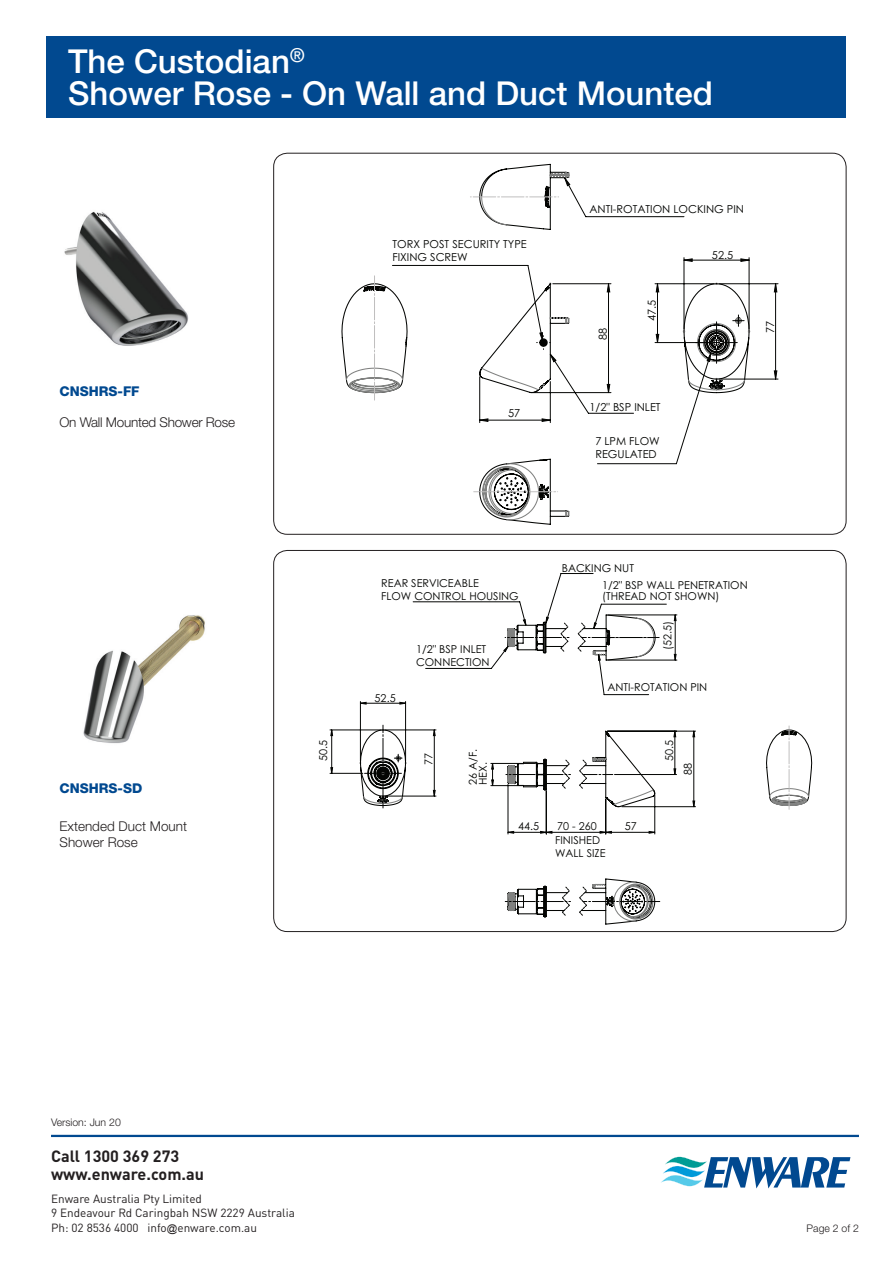
<style>
.page{position:relative;width:893px;height:1263px;background:#fff}
.page>*{position:absolute;margin:0;border:0;box-sizing:border-box;transform-origin:0 0}
.t1{font:500 33px/31.5px "Helvetica Neue LT Std";color:#fff}
.t2{font:700 16.2px/17.7px "DIN Pro";color:#231f20}
.t3{font:300 13.5px/16.5px "Helvetica Neue LT Std";color:#231f20}
.t4{font:300 13.5px "Helvetica Neue LT Std";letter-spacing:-.02em;color:#231f20}
.t5{font:800 13.5px "Helvetica Neue LT Std";color:#014990}
.t6{font:11.7px/14.7px "DIN Pro";color:#231f20}
.t7{font:10.95px/13.2px "Century Gothic";color:#040503}
.t8{font:10.8px/13px "Century Gothic";color:#040503}
.t9{font:300 10.5px "Helvetica Neue LT Std";color:#231f20}
.s1{font-family:"Arial";font-size:10.5px}
</style>
<div class="page">
<div style="left:47px;top:36px;width:799px;height:82px;background:#014990"></div>
<hr style="left:51px;top:1135px;width:808px;height:2px;background:#014990">
<svg style="left:661px;top:1157px;width:189px;height:31px"></svg>
<svg style="left:392px;top:257px;width:386px;height:207px"></svg>
<svg style="left:341px;top:276px;width:67px;height:124px"></svg>
<svg style="left:474px;top:458px;width:96px;height:67px"></svg>
<svg style="left:480px;top:419px;width:70px;height:2px"></svg>
<svg style="left:684px;top:259px;width:65px;height:2px"></svg>
<svg style="left:774px;top:284px;width:3px;height:95px"></svg>
<svg style="left:479px;top:281px;width:272px;height:113px"></svg>
<svg style="left:470px;top:164px;width:214px;height:66px"></svg>
<svg style="left:358px;top:725px;width:50px;height:83px"></svg>
<svg style="left:379px;top:573px;width:288px;height:205px"></svg>
<hr style="left:360px;top:701px;width:1px;height:60px;background:#040503">
<hr style="left:405px;top:701px;width:1px;height:60px;background:#040503">
<hr style="left:385px;top:730px;width:51px;height:1px;background:#040503">
<hr style="left:385px;top:796px;width:51px;height:1px;background:#040503">
<hr style="left:330px;top:730px;width:51px;height:1px;background:#040503">
<hr style="left:330px;top:773px;width:33px;height:1px;background:#040503">
<svg style="left:766px;top:726px;width:46px;height:83px"></svg>
<hr style="left:622px;top:806px;width:73px;height:1px;background:#040503">
<hr style="left:607px;top:731px;width:70px;height:1px;background:#040503">
<hr style="left:614px;top:774px;width:63px;height:1px;background:#040503">
<hr style="left:608px;top:615px;width:69px;height:1px;background:#040503">
<hr style="left:608px;top:660px;width:69px;height:1px;background:#040503">
<svg style="left:361px;top:702px;width:44px;height:2px"></svg>
<svg style="left:331px;top:730px;width:2px;height:43px"></svg>
<svg style="left:674px;top:731px;width:21px;height:76px"></svg>
<svg style="left:674px;top:615px;width:2px;height:45px"></svg>
<svg style="left:425px;top:614px;width:235px;height:311px"></svg>
<img style="left:83px;top:615px;width:122px;height:129px">
<img style="left:64px;top:211px;width:125px;height:135px">
<h1 class="t1" style="left:68px;top:45px;width:646px">The Custodian<sup>®<br></sup>Shower Rose - On Wall and Duct Mounted</h1>
<p class="t5" style="left:60px;top:383px;width:82px">CNSHRS-FF</p>
<p class="t4" style="left:60px;top:414px;width:177px">On Wall Mounted Shower Rose</p>
<p class="t7" style="left:392px;top:237px;width:136px">TORX POST SECURITY TYPE<br>FIXING SCREW</p>
<p class="t7" style="left:508px;top:406px;width:14px">57</p>
<p class="t7" style="left:589px;top:203px;width:156px">ANTI-ROTATION LOCKING PIN</p>
<p class="t7" style="left:596px;top:340px;width:14px;rotate:-90deg">88</p>
<p class="t7" style="left:645px;top:321px;width:23px;rotate:-90deg">47.5</p>
<p class="t7" style="left:712px;top:248px;width:23px">52.5</p>
<p class="t7" style="left:763px;top:333px;width:14px;rotate:-90deg">77</p>
<p class="t7" style="left:590px;top:400px;width:73px">1/2" BSP INLET</p>
<p class="t7" style="left:595px;top:434px;width:66px">7 LPM FLOW<br>REGULATED</p>
<p class="t5" style="left:60px;top:780px;width:84px">CNSHRS-SD</p>
<p class="t3" style="left:60px;top:817px;width:129px">Extended Duct Mount<br>Shower Rose</p>
<p class="t8" style="left:317px;top:761px;width:23px;rotate:-90deg">50.5</p>
<p class="t8" style="left:381px;top:576px;width:139px">REAR SERVICEABLE<br>FLOW CONTROL HOUSING</p>
<p class="t8" style="left:375px;top:691px;width:23px">52.5</p>
<p class="t8" style="left:416px;top:642px;width:75px">1/2" BSP INLET<br>CONNECTION</p>
<p class="t8" style="left:422px;top:765px;width:14px;rotate:-90deg">77</p>
<p class="t8" style="left:468px;top:785px;width:38px;line-height:9.9px;rotate:-90deg">26 A/F.<br>HEX.</p>
<p class="t8" style="left:518px;top:819px;width:23px">44.5</p>
<p class="t8" style="left:562px;top:562px;width:74px">BACKING NUT</p>
<p class="t8" style="left:602px;top:579px;width:147px;line-height:10.6px">1/2" BSP WALL PENETRATION (THREAD NOT SHOWN)</p>
<p class="t8" style="left:661px;top:650px;width:31px;rotate:-90deg">(52.5)</p>
<p class="t8" style="left:607px;top:681px;width:101px">ANTI-ROTATION PIN</p>
<p class="t8" style="left:555px;top:818px;width:46px;line-height:14.4px">70 - 260<br>FINISHED</p>
<p class="t8" style="left:555px;top:846px;width:52px">WALL SIZE</p>
<p class="t8" style="left:625px;top:819px;width:14px">57</p>
<p class="t8" style="left:662px;top:761px;width:23px;rotate:-90deg">50.5</p>
<p class="t8" style="left:681px;top:775px;width:14px;rotate:-90deg">88</p>
<p class="t9" style="left:51px;top:1116px;width:71px">Version: Jun 20</p>
<h2 class="t2" style="left:51px;top:1145px;width:155px">Call 1300 369 273 www.enware.com.au</h2>
<p class="t6" style="left:51px;top:1190px;width:245px">Enware Australia Pty Limited<br>9 Endeavour Rd Caringbah NSW 2229 Australia<br>Ph: 02 8536 4000 info<span class="s1">@</span>enware.com.au</p>
<p class="t9" style="left:807px;top:1222px;width:54px">Page 2 of 2</p>
</div>
